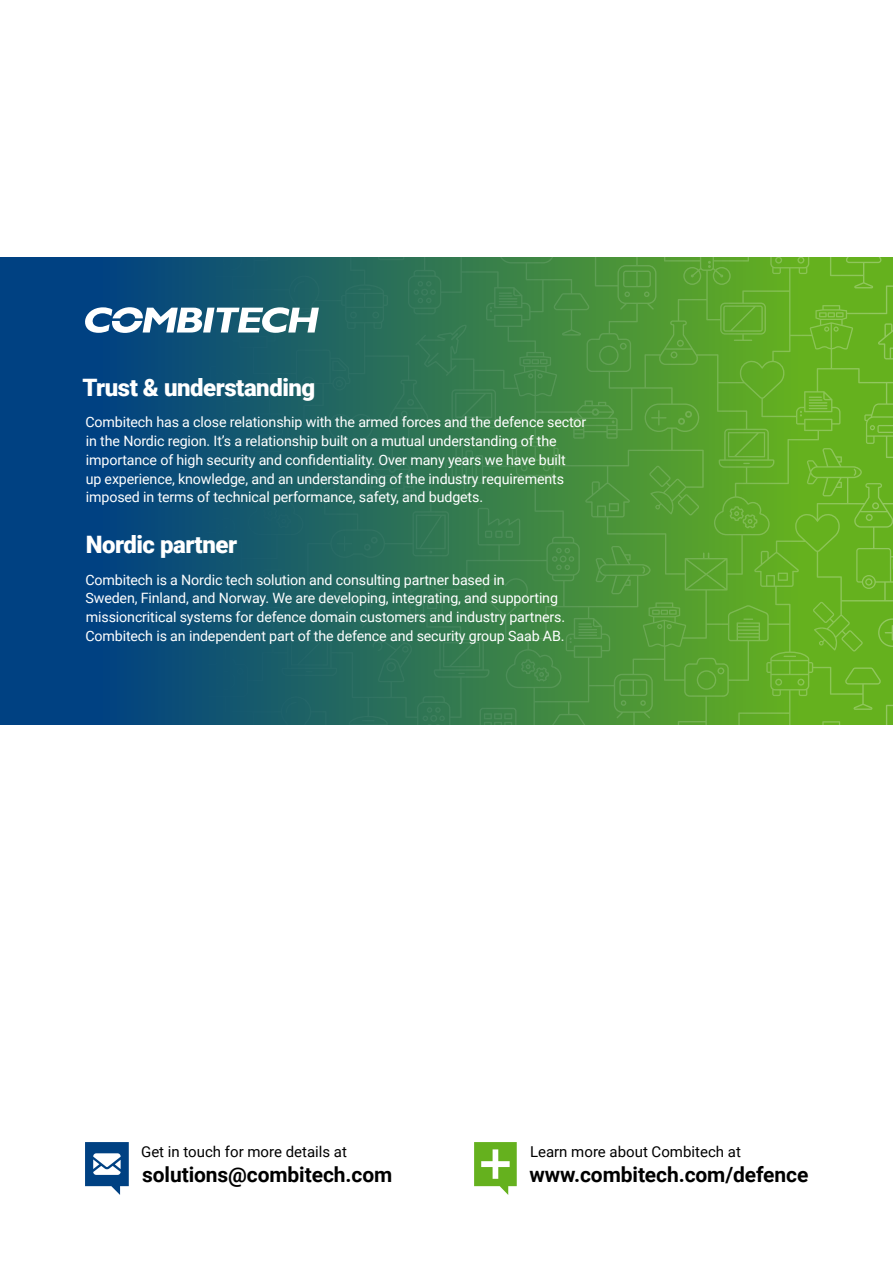
<style>
.page{position:relative;width:893px;height:1263px;background:#fff}
.page>*{position:absolute;margin:0;border:0;box-sizing:border-box;transform-origin:0 0}
.Heading_3{font:900 24px "Roboto";letter-spacing:-.02em;color:#fff}
.URL{font:700 21px "Roboto";letter-spacing:-.005em;color:#000}
.Read_more{font:15px "Roboto";color:#000}
.Bodytext{font:14.25px/18.8px "Roboto";letter-spacing:-.01em;color:#fff}
</style>
<div class="page">
<svg style="left:423px;top:724px;width:22px;height:1px"></svg>
<svg style="left:0;top:257px;width:893px;height:467px;background:#377d4e"></svg>
<svg style="left:642px;top:566px;width:3px;height:8px"></svg>
<svg style="left:854px;top:469px;width:2px;height:7px"></svg>
<div style="left:0;top:429px;width:165px;height:157px;background:#004182"></div>
<svg style="left:85px;top:303px;width:234px;height:31px"></svg>
<svg style="left:474px;top:1142px;width:43px;height:53px"></svg>
<svg style="left:85px;top:1142px;width:44px;height:53px"></svg>
<p class="Heading_3" style="left:82px;top:370px;width:235px">Trust &amp; understanding</p>
<p class="Bodytext" style="left:85px;top:412px;width:502px">Combitech has a close relationship with the armed forces and the defence sector in the Nordic region. It’s a relationship built on a mutual understanding of the importance of high security and confidentiality. Over many years we have built<br>up experience, knowledge, and an understanding of the industry requirements imposed in terms of technical performance, safety, and budgets.</p>
<p class="Heading_3" style="left:86px;top:528px;width:153px">Nordic partner</p>
<p class="Bodytext" style="left:85px;top:570px;width:481px">Combitech is a Nordic tech solution and consulting partner based in<br>Sweden, Finland, and Norway. We are developing, integrating, and supporting missioncritical systems for defence domain customers and industry partners.<br>Combitech is an independent part of the defence and security group Saab AB.</p>
<p class="Read_more" style="left:141px;top:1141px;width:207px">Get in touch for more details at</p>
<p class="URL" style="left:142px;top:1160px;width:252px">solutions@combitech.com</p>
<p class="Read_more" style="left:530px;top:1141px;width:212px">Learn more about Combitech at</p>
<p class="URL" style="left:529px;top:1160px;width:280px">www.combitech.com/defence</p>
</div>
